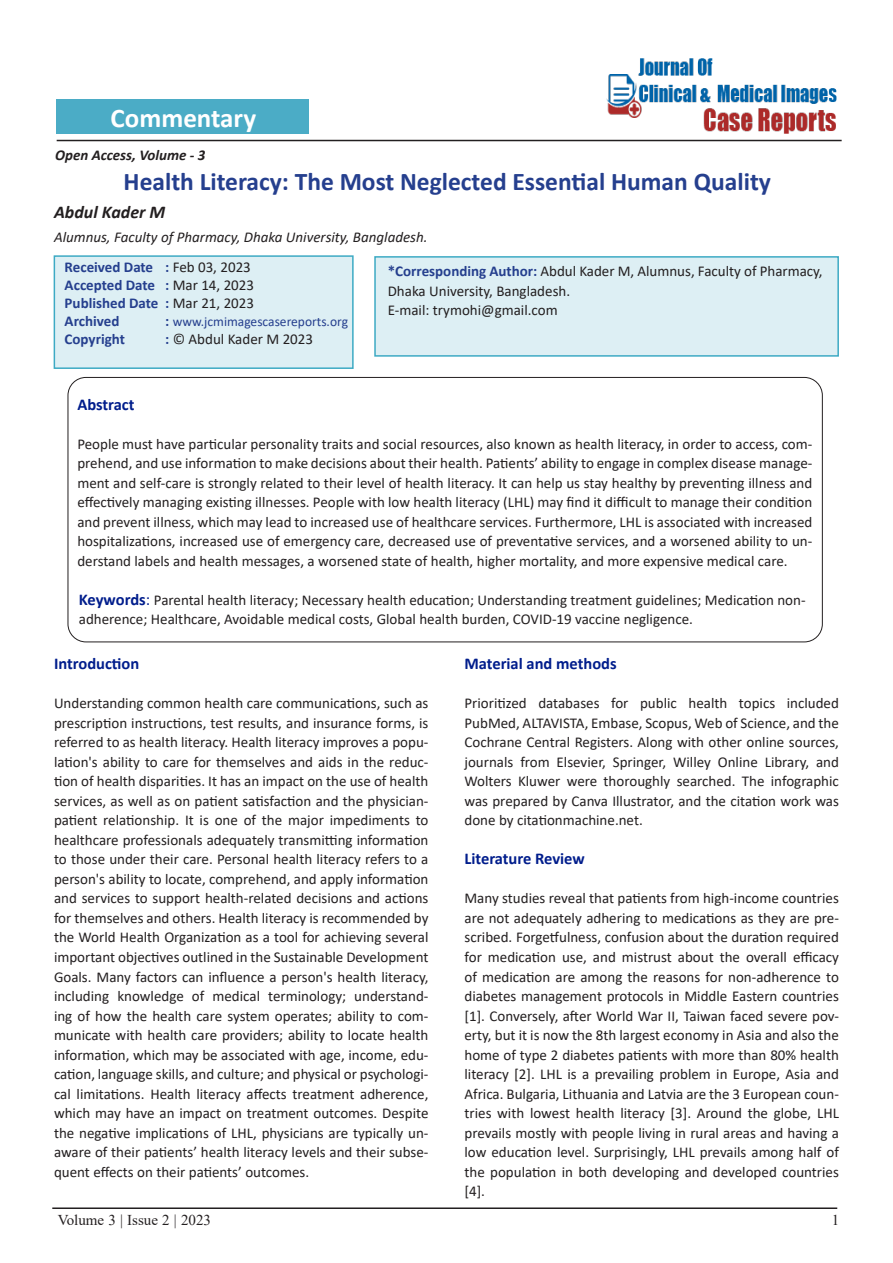
<style>
.page{position:relative;width:893px;height:1263px;background:#fff}
.page>*{position:absolute;margin:0;border:0;box-sizing:border-box;transform-origin:0 0}
.t1{font:700 27px "Calibri";color:#fff}
.Tittle{font:700 25.5px "Calibri";color:#253f8e}
.Paragraph_Style_1{font:italic 700 18px "Calibri";color:#231f20}
.side_heading_new{font:700 16.5px "Calibri";color:#001d8c}
.Paragraph_Style_1-2{font:15px/19.5px "Calibri";color:#231f20;text-align:justify}
.side_heading_new-2{font:15px/19.5px "Calibri";color:#231f20;text-align:justify}
.Paragraph_Style_1-3{font:700 15px/18px "Calibri";color:#253f8e}
.Paragraph_Style_1-4{font:italic 15px "Calibri";color:#231f20}
.t2{font:15px "Times New Roman";color:#231f20}
.t3{font:italic 700 15px "Calibri";color:#231f20}
.Paragraph_Style_1-5{font:13.5px "Calibri";color:#253f8e}
.s1{font-weight:400;color:#231f20}
.s2{font-weight:700;font-size:15px}
.s3{font-weight:700;color:#253f8e}
.s4{font-weight:700;font-size:16.5px;color:#001d8c}
.s5{font-size:16.5px;color:#001d8c}
</style>
<div class="page">
<hr style="left:57px;top:140px;width:785px;height:1px;background:#231f20">
<hr style="left:52px;top:1207px;width:785px;height:2px;background:#231f20">
<div style="left:57px;top:100px;width:252px;height:34px;background:#4bacc6"></div>
<div style="left:374px;top:256px;width:465px;height:101px;background:#ddeff4;border:2px solid #3daac4"></div>
<div style="left:54px;top:255px;width:300px;height:114px;background:#ddeff4;border:2px solid #3daac4"></div>
<img style="left:605px;top:58px;width:234px;height:82px">
<p class="t1" style="left:111px;top:99px;width:147px">Commentary</p>
<p class="t3" style="left:55px;top:144px;width:152px">Open Access, Volume - 3</p>
<p class="Tittle" style="left:124px;top:164px;width:649px">Health Literacy: The Most Neglected Essential Human Quality</p>
<p class="Paragraph_Style_1" style="left:54px;top:200px;width:113px">Abdul Kader M</p>
<p class="Paragraph_Style_1-4" style="left:54px;top:227px;width:375px">Alumnus, Faculty of Pharmacy, Dhaka University, Bangladesh.</p>
<p class="Paragraph_Style_1-3" style="left:65px;top:258px;width:191px">Received Date : <span class="s1">Feb 03, 2023<br></span>Accepted Date : <span class="s1">Mar 14, 2023<br></span>Published Date : <span class="s1">Mar 21, 2023<br></span>Archived</p>
<p class="Paragraph_Style_1-5" style="left:165px;top:312px;width:184px"><span class="s2">:</span> www.jcmimagescasereports.org</p>
<p class="Paragraph_Style_1-3" style="left:65px;top:330px;width:62px">Copyright</p>
<p class="Paragraph_Style_1-2" style="left:165px;top:329px;width:149px"><span class="s3">:</span> © Abdul Kader M 2023</p>
<p class="Paragraph_Style_1-2" style="left:388px;top:261px;width:436px"><span class="s3">*Corresponding Author:</span> Abdul Kader M, Alumnus, Faculty of Pharmacy,<br>Dhaka University, Bangladesh.</p>
<p class="Paragraph_Style_1-2" style="left:388px;top:300px;width:171px">E-mail: trymohi@gmail.com</p>
<p class="side_heading_new" style="left:77px;top:392px;width:59px">Abstract</p>
<p class="side_heading_new-2" style="left:77px;top:434px;width:737px">People must have particular personality traits and social resources, also known as health literacy, in order to access, com&shy;prehend, and use information to make decisions about their health. Patients’ ability to engage in complex disease manage&shy;ment and self-care is strongly related to their level of health literacy. It can help us stay healthy by preventing illness and effectively managing existing illnesses. People with low health literacy (LHL) may find it difficult to manage their condition and prevent illness, which may lead to increased use of healthcare services. Furthermore, LHL is associated with increased hospitalizations, increased use of emergency care, decreased use of preventative services, and a worsened ability to un&shy;derstand labels and health messages, a worsened state of health, higher mortality, and more expensive medical care.</p>
<p class="side_heading_new-2" style="left:79px;top:590px;width:728px"><span class="s4">Keywords</span><span class="s5">:</span> Parental health literacy; Necessary health education; Understanding treatment guidelines; Medication non&shy;adherence; Healthcare, Avoidable medical costs, Global health burden, COVID-19 vaccine negligence.</p>
<p class="side_heading_new" style="left:54px;top:652px;width:87px">Introduction</p>
<p class="Paragraph_Style_1-2" style="left:54px;top:693px;width:376px">Understanding common health care communications, such as prescription instructions, test results, and insurance forms, is referred to as health literacy. Health literacy improves a popu&shy;lation's ability to care for themselves and aids in the reduc&shy;tion of health disparities. It has an impact on the use of health services, as well as on patient satisfaction and the physician&shy;patient relationship. It is one of the major impediments to healthcare professionals adequately transmitting information to those under their care. Personal health literacy refers to a person's ability to locate, comprehend, and apply information and services to support health-related decisions and actions for themselves and others. Health literacy is recommended by the World Health Organization as a tool for achieving several important objectives outlined in the Sustainable Development Goals. Many factors can influence a person's health literacy, including knowledge of medical terminology; understand&shy;ing of how the health care system operates; ability to com&shy;municate with health care providers; ability to locate health information, which may be associated with age, income, edu&shy;cation, language skills, and culture; and physical or psychologi&shy;cal limitations. Health literacy affects treatment adherence, which may have an impact on treatment outcomes. Despite the negative implications of LHL, physicians are typically un&shy;aware of their patients’ health literacy levels and their subse&shy;quent effects on their patients’ outcomes.</p>
<p class="side_heading_new" style="left:464px;top:652px;width:154px">Material and methods</p>
<p class="Paragraph_Style_1-2" style="left:464px;top:693px;width:376px">Prioritized databases for public health topics included PubMed, ALTAVISTA, Embase, Scopus, Web of Science, and the Cochrane Central Registers. Along with other online sources, journals from Elsevier, Springer, Willey Online Library, and Wolters Kluwer were thoroughly searched. The infographic was prepared by Canva Illustrator, and the citation work was done by citationmachine.net.</p>
<p class="side_heading_new" style="left:464px;top:847px;width:122px">Literature Review</p>
<p class="Paragraph_Style_1-2" style="left:464px;top:888px;width:376px">Many studies reveal that patients from high-income countries are not adequately adhering to medications as they are pre&shy;scribed. Forgetfulness, confusion about the duration required for medication use, and mistrust about the overall efficacy of medication are among the reasons for non-adherence to diabetes management protocols in Middle Eastern countries [1]. Conversely, after World War II, Taiwan faced severe pov&shy;erty, but it is now the 8th largest economy in Asia and also the home of type 2 diabetes patients with more than 80% health literacy [2]. LHL is a prevailing problem in Europe, Asia and Africa. Bulgaria, Lithuania and Latvia are the 3 European coun&shy;tries with lowest health literacy [3]. Around the globe, LHL prevails mostly with people living in rural areas and having a low education level. Surprisingly, LHL prevails among half of the population in both developing and developed countries [4].</p>
<p class="t2" style="left:58px;top:1210px;width:155px">Volume 3 | Issue 2 | 2023</p>
<p class="t2" style="left:832px;top:1210px;width:9px">1</p>
</div>
